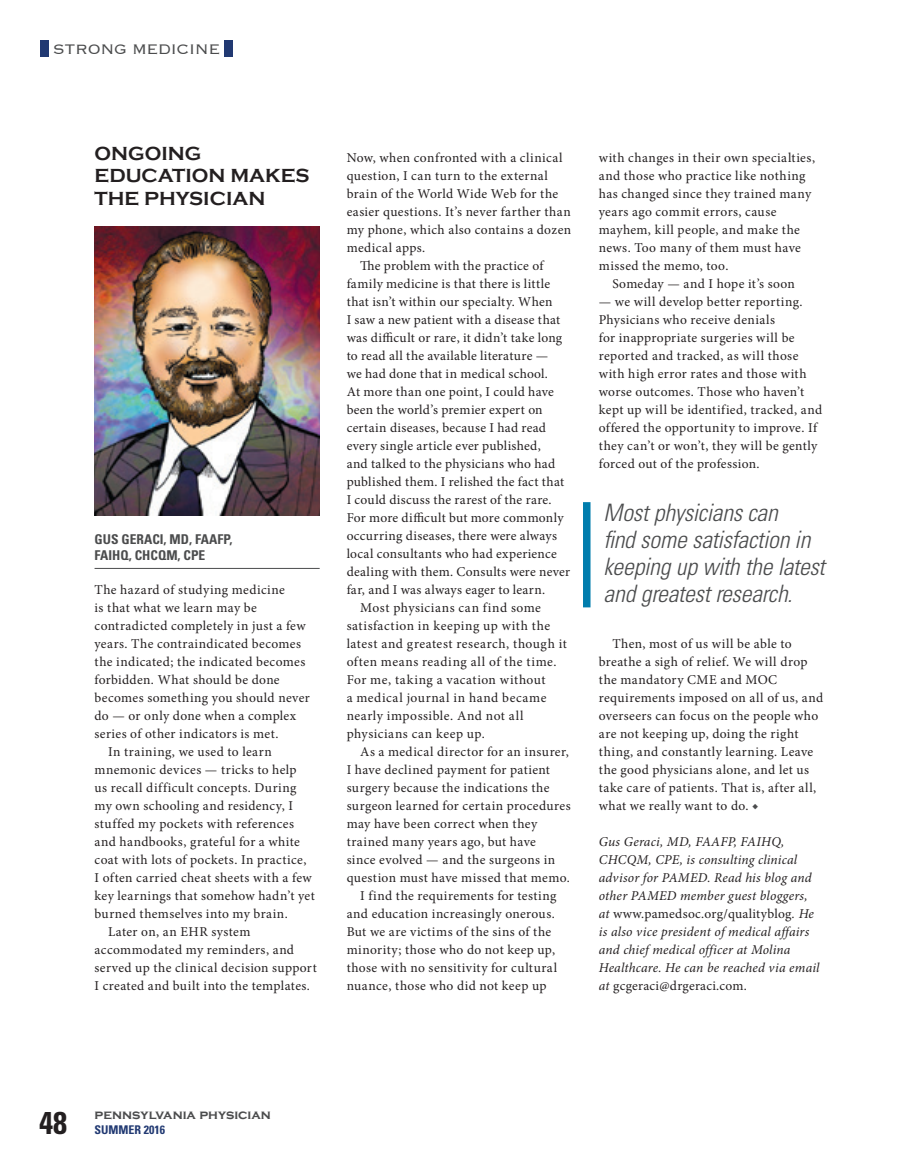
<style>
.page{position:relative;width:905px;height:1175px;background:#fff}
.page>*{position:absolute;margin:0;border:0;box-sizing:border-box;transform-origin:0 0}
.t1{font:700 condensed 31.5px "Univers";color:#231f20}
.Pull_Quote{font:italic 300 condensed 24px/27px "Univers";letter-spacing:-.01em;color:#4b4c4d}
.COLUMN___Headline{font:700 19.5px/22.5px "Copperplate Gothic";color:#231f20}
.t2{font:300 18px "Copperplate";letter-spacing:-.02em;color:#4b4c4d}
.BODY___indent{font:13.5px/18px "Minion Pro";letter-spacing:.03em;color:#231f20}
.Author_Bio{font:italic 13.5px/18px "Minion Pro";letter-spacing:.015em;color:#231f20}
.BODY___no_indent{font:13.5px/18px "Minion Pro";letter-spacing:.025em;color:#231f20}
.t3{font:700 condensed 13.5px/16.5px "Univers";color:#4b4c4d}
.t4{font:700 13.5px "Copperplate Gothic";color:#4b4c4d}
.t5{font:700 condensed 12px "Univers";color:#213972}
.s1{color:#4b4c4d}
.s2{font-style:normal}
</style>
<div class="page">
<div style="left:40px;top:40px;width:9px;height:17px;background:#213972"></div>
<div style="left:225px;top:40px;width:8px;height:17px;background:#213972"></div>
<hr style="left:94px;top:568px;width:226px;height:1px;background:#4b4c4d">
<img style="left:94px;top:226px;width:226px;height:289px">
<div style="left:583px;top:502px;width:7px;height:105px;background:#007dad"></div>
<p class="t2" style="left:53px;top:37px;width:169px">STRONG MEDICINE</p>
<p class="COLUMN___Headline" style="left:94px;top:142px;width:216px">ONGOING<br>EDUCATION MAKES<br>THE PHYSICIAN</p>
<p class="t3" style="left:94px;top:530px;width:139px">GUS GERACI, MD, FAAFP,<br>FAIHQ, CHCQM, CPE</p>
<p class="BODY___no_indent" style="left:94px;top:581px;width:217px">The hazard of studying medicine<br>is that what we learn may be contradicted completely in just a few years. The contraindicated becomes the indicated; the indicated becomes forbidden. What should be done becomes something you should never do — or only done when a complex series of other indicators is met.</p>
<p class="BODY___indent" style="left:94px;top:743px;width:222px;text-indent:14px">In training, we used to learn mnemonic devices — tricks to help<br>us recall difficult concepts. During my own schooling and residency, I stuffed my pockets with references and handbooks, grateful for a white coat with lots of pockets. In practice,<br>I often carried cheat sheets with a few key learnings that somehow hadn’t yet burned themselves into my brain.</p>
<p class="BODY___indent" style="left:94px;top:923px;width:224px;text-indent:14px">Later on, an EHR system accommodated my reminders, and served up the clinical decision support I created and built into the templates.</p>
<p class="BODY___indent" style="left:346px;top:149px;width:226px">Now, when confronted with a clinical question, I can turn to the external brain of the World Wide Web for the easier questions. It’s never farther than my phone, which also contains a dozen medical apps.</p>
<p class="BODY___indent" style="left:346px;top:257px;width:225px;text-indent:14px">The problem with the practice of family medicine is that there is little that isn’t within our specialty. When<br>I saw a new patient with a disease that was difficult or rare, it didn’t take long to read all the available literature —<br>we had done that in medical school.<br>At more than one point, I could have been the world’s premier expert on certain diseases, because I had read every single article ever published,<br>and talked to the physicians who had published them. I relished the fact that I could discuss the rarest of the rare.<br>For more difficult but more commonly occurring diseases, there were always local consultants who had experience dealing with them. Consults were never far, and I was always eager to learn.</p>
<p class="BODY___indent" style="left:346px;top:599px;width:222px;text-indent:14px">Most physicians can find some satisfaction in keeping up with the latest and greatest research, though it often means reading all of the time.<br>For me, taking a vacation without<br>a medical journal in hand became nearly impossible. And not all physicians can keep up.</p>
<p class="BODY___indent" style="left:346px;top:743px;width:225px;text-indent:14px">As a medical director for an insurer, I have declined payment for patient surgery because the indications the surgeon learned for certain procedures may have been correct when they trained many years ago, but have<br>since evolved — and the surgeons in question must have missed that memo.</p>
<p class="BODY___indent" style="left:346px;top:887px;width:212px;text-indent:14px">I find the requirements for testing and education increasingly onerous.<br>But we are victims of the sins of the minority; those who do not keep up, those with no sensitivity for cultural nuance, those who did not keep up</p>
<p class="BODY___indent" style="left:598px;top:149px;width:218px">with changes in their own specialties, and those who practice like nothing has changed since they trained many years ago commit errors, cause mayhem, kill people, and make the news. Too many of them must have missed the memo, too.</p>
<p class="BODY___indent" style="left:612px;top:275px;width:184px">Someday — and I hope it’s soon</p>
<p class="BODY___indent" style="left:598px;top:293px;width:225px">— we will develop better reporting.<br>Physicians who receive denials<br>for inappropriate surgeries will be reported and tracked, as will those with high error rates and those with worse outcomes. Those who haven’t kept up will be identified, tracked, and offered the opportunity to improve. If they can’t or won’t, they will be gently forced out of the profession.</p>
<p class="Pull_Quote" style="left:603px;top:498px;width:223px">Most physicians can<br>find some satisfaction in keeping up with the latest and greatest research.</p>
<p class="BODY___indent" style="left:598px;top:635px;width:226px;text-indent:14px">Then, most of us will be able to breathe a sigh of relief. We will drop the mandatory CME and MOC requirements imposed on all of us, and overseers can focus on the people who are not keeping up, doing the right thing, and constantly learning. Leave the good physicians alone, and let us take care of patients. That is, after all, what we really want to do. <span class="s1">◆</span></p>
<p class="Author_Bio" style="left:598px;top:833px;width:222px">Gus Geraci, MD, FAAFP, FAIHQ, CHCQM, CPE, is consulting clinical advisor for PAMED. Read his blog and other PAMED member guest bloggers, at <span class="s2">www.pamedsoc.org/qualityblog</span>. He is also vice president of medical affairs and chief medical officer at Molina Healthcare. He can be reached via email at <span class="s2">gcgeraci@drgeraci.com.</span></p>
<h1 class="t1" style="left:39px;top:1103px;width:29px">48</h1>
<p class="t4" style="left:94px;top:1107px;width:178px">pennsylvania physician</p>
<p class="t5" style="left:94px;top:1122px;width:72px">SUMMER 2016</p>
</div>
